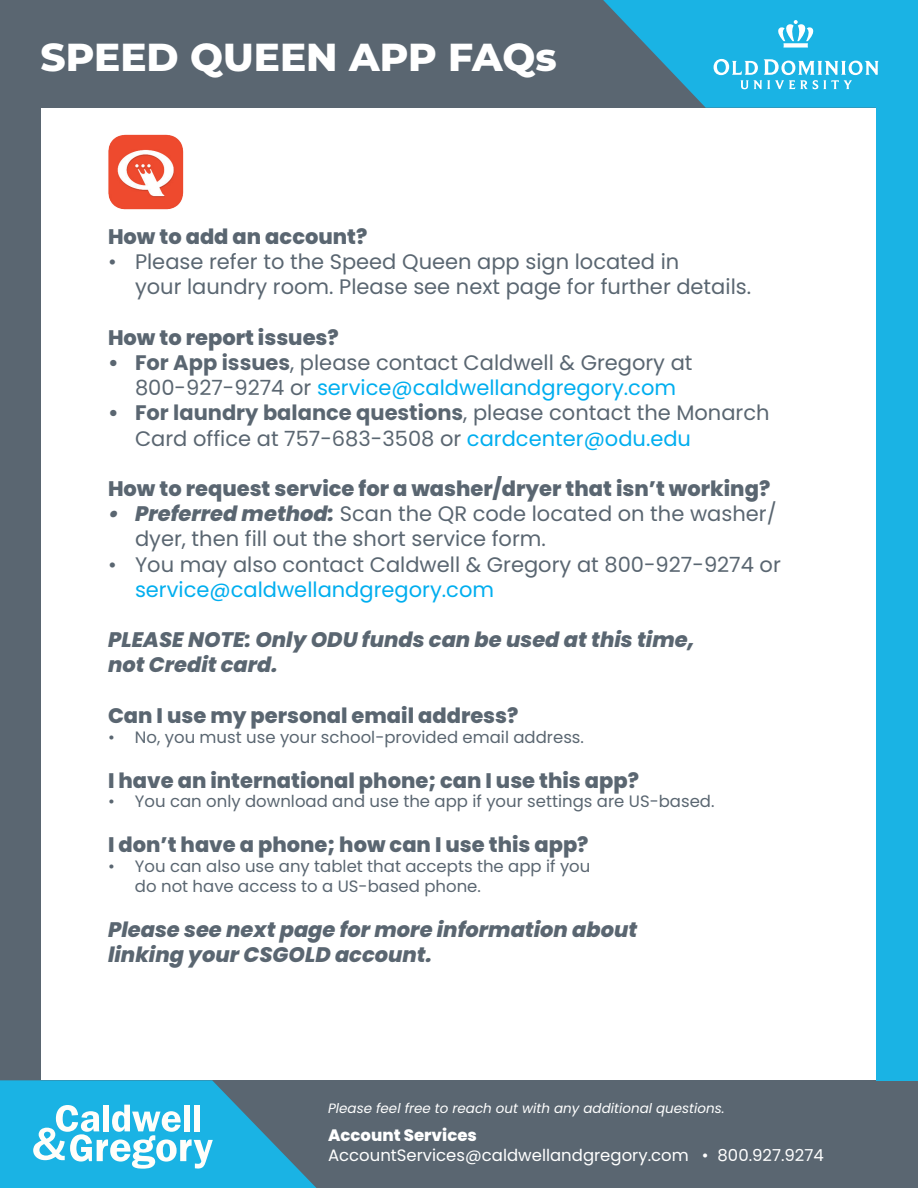
<style>
.page{position:relative;width:918px;height:1188px;background:#fff}
.page>*{position:absolute;margin:0;border:0;box-sizing:border-box;transform-origin:0 0}
.t1{font:800 39px "Montserrat";color:#fff}
.t2{font:21px/25.2px "Poppins";color:#5a6671}
.t3{font:800 21px "Poppins";color:#5a6671}
.t4{font:italic 800 21px/25.2px "Poppins";color:#5a6671}
.t5{font:21px "Poppins";color:#00aeef}
.t6{font:16.5px/19.8px "Poppins";color:#5a6671}
.t7{font:16.5px "Poppins";color:#fff}
.t8{font:800 16.5px "Poppins";color:#fff}
.t9{font:italic 13.5px "Poppins";color:#fff}
.s1{font-weight:700}
.s2{color:#00aeef}
.s3{font-weight:800;font-style:italic}
</style>
<div class="page">
<div style="left:0;top:0;width:918px;height:108px;background:#5a6671"></div>
<div style="left:0;top:1080px;width:918px;height:108px;background:#5a6671"></div>
<div style="left:0;top:95px;width:41px;height:985px;background:#5a6671"></div>
<div style="left:876px;top:95px;width:42px;height:985px;background:#1ab3e4"></div>
<svg style="left:0;top:1080px;width:316px;height:108px"></svg>
<div style="left:184px;top:1105px;width:6px;height:26px;background:#fffefa"></div>
<div style="left:194px;top:1105px;width:6px;height:26px;background:#fffefa"></div>
<img style="left:108px;top:134px;width:76px;height:76px">
<svg style="left:603px;top:0;width:315px;height:108px"></svg>
<h1 class="t1" style="left:41px;top:28px;width:518px">SPEED QUEEN APP FAQs</h1>
<p class="t3" style="left:108px;top:225px;width:261px">How to add an account?</p>
<p class="t2" style="left:135px;top:249px;width:618px;text-indent:-27px">• Please refer to the Speed Queen app sign located in<br>your laundry room. Please see next page for further details.</p>
<p class="t3" style="left:108px;top:325px;width:232px">How to report issues?</p>
<p class="t2" style="left:108px;top:350px;width:586px;text-align:center"><span class="s1">• For App issues</span>, please contact Caldwell &amp; Gregory at<br>800-927-9274 or <span class="s2">service@caldwellandgregory.com</span></p>
<p class="t2" style="left:135px;top:401px;width:636px;text-indent:-27px"><span class="s1">• For laundry balance questions</span>, please contact the Monarch<br>Card office at 757-683-3508 or <span class="s2">cardcenter@odu.edu</span></p>
<p class="t3" style="left:108px;top:477px;width:664px">How to request service for a washer/dryer that isn’t working?</p>
<p class="t2" style="left:135px;top:501px;width:643px;text-indent:-27px"><span class="s3">• Preferred method:</span> Scan the QR code located on the washer/ dyer, then fill out the short service form.</p>
<p class="t2" style="left:108px;top:552px;width:674px">• You may also contact Caldwell &amp; Gregory at 800-927-9274 or</p>
<p class="t5" style="left:135px;top:577px;width:361px">service@caldwellandgregory.com</p>
<p class="t4" style="left:108px;top:627px;width:588px">PLEASE NOTE: Only ODU funds can be used at this time, not Credit card.</p>
<p class="t3" style="left:108px;top:703px;width:412px">Can I use my personal email address?</p>
<p class="t6" style="left:108px;top:727px;width:478px">• No, you must use your school-provided email address.</p>
<p class="t3" style="left:108px;top:768px;width:533px">I have an international phone; can I use this app?</p>
<p class="t6" style="left:108px;top:792px;width:608px">• You can only download and use the app if your settings are US-based.</p>
<p class="t3" style="left:108px;top:833px;width:482px">I don’t have a phone; how can I use this app?</p>
<p class="t6" style="left:135px;top:857px;width:457px;text-indent:-27px">• You can also use any tablet that accepts the app if you do not have access to a US-based phone.</p>
<p class="t4" style="left:108px;top:917px;width:531px">Please see next page for more information about linking your CSGOLD account.</p>
<p class="t9" style="left:328px;top:1100px;width:398px">Please feel free to reach out with any additional questions.</p>
<p class="t8" style="left:328px;top:1126px;width:150px">Account Services</p>
<p class="t7" style="left:328px;top:1146px;width:497px">AccountServices@caldwellandgregory.com • 800.927.9274</p>
</div>
